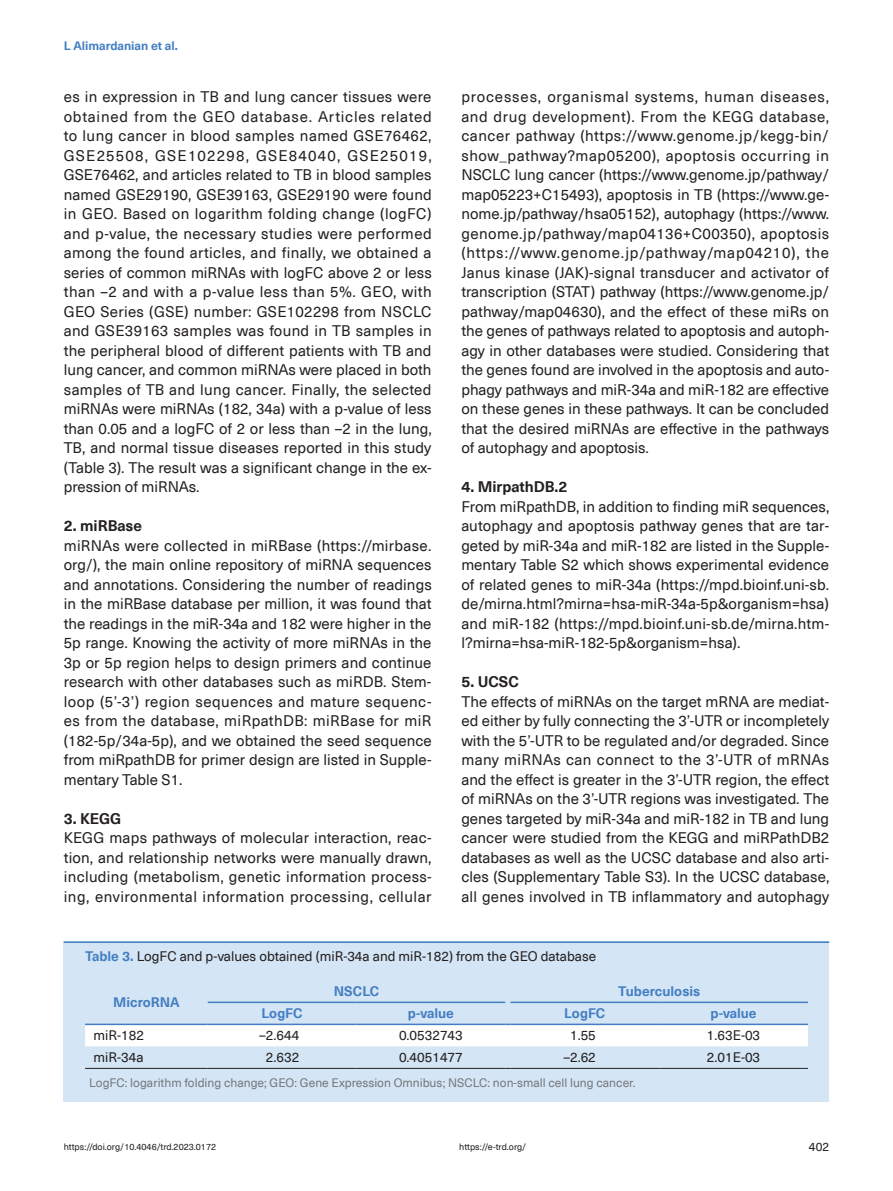
<style>
.page{position:relative;width:893px;height:1191px;background:#fff}
.page>*{position:absolute;margin:0;border:0;box-sizing:border-box;transform-origin:0 0}
.t1{font:15px/19.5px "Neue Haas Unica Pro";color:#231f20}
.t2{font:13.5px "Neue Haas Unica Pro";color:#231f20}
.t3{font:700 13.5px "Neue Haas Unica Pro";color:#437ec1}
.t4{font:12px "Neue Haas Unica Pro";color:#76787b}
.t5{font:700 12px "Neue Haas Unica Pro";color:#437ec1}
.t6{font:12px "Neue Haas Unica Pro";color:#231f20}
.t7{font:9px "Neue Haas Unica Pro";color:#231f20}
.s1{font-weight:700}
.s2{font-weight:700;color:#437ec1}
</style>
<div class="page">
<div style="left:64px;top:941px;width:765px;height:160px;background:#d4e5f5"></div>
<hr style="left:64px;top:941px;width:765px;height:2px;background:#437ec1">
<hr style="left:208px;top:1001px;width:148px;height:2px;background:#437ec1">
<hr style="left:356px;top:1001px;width:149px;height:2px;background:#437ec1">
<hr style="left:510px;top:1001px;width:149px;height:2px;background:#437ec1">
<hr style="left:659px;top:1001px;width:149px;height:2px;background:#437ec1">
<hr style="left:85px;top:1068px;width:123px;height:1px;background:#231f20">
<hr style="left:208px;top:1068px;width:148px;height:1px;background:#231f20">
<hr style="left:356px;top:1068px;width:149px;height:1px;background:#231f20">
<hr style="left:510px;top:1068px;width:149px;height:1px;background:#231f20">
<hr style="left:659px;top:1068px;width:149px;height:1px;background:#231f20">
<svg style="left:85px;top:1023px;width:723px;height:23px"></svg>
<hr style="left:510px;top:1023px;width:149px;height:2px;background:#437ec1">
<hr style="left:659px;top:1023px;width:149px;height:2px;background:#437ec1">
<p class="t5" style="left:64px;top:38px;width:116px">L Alimardanian et al.</p>
<p class="t1" style="left:64px;top:87px;width:370px;text-align:justify">es in expression in TB and lung cancer tissues were obtained from the GEO database. Articles related to lung cancer in blood samples named GSE76462, GSE25508, GSE102298, GSE84040, GSE25019, GSE76462, and articles related to TB in blood samples named GSE29190, GSE39163, GSE29190 were found in GEO. Based on logarithm folding change (logFC) and p-value, the necessary studies were performed among the found articles, and finally, we obtained a series of common miRNAs with logFC above 2 or less than –2 and with a p-value less than 5%. GEO, with GEO Series (GSE) number: GSE102298 from NSCLC and GSE39163 samples was found in TB samples in the peripheral blood of different patients with TB and lung cancer, and common miRNAs were placed in both samples of TB and lung cancer. Finally, the selected miRNAs were miRNAs (182, 34a) with a p-value of less than 0.05 and a logFC of 2 or less than –2 in the lung, TB, and normal tissue diseases reported in this study (Table 3). The result was a significant change in the ex&shy;pression of miRNAs.</p>
<p class="t1" style="left:64px;top:516px;width:369px"><span class="s1">2. miRBase<br></span>miRNAs were collected in miRBase (https://mirbase. org/), the main online repository of miRNA sequences and annotations. Considering the number of readings in the miRBase database per million, it was found that the readings in the miR-34a and 182 were higher in the 5p range. Knowing the activity of more miRNAs in the 3p or 5p region helps to design primers and continue research with other databases such as miRDB. Stem&shy;loop (5’-3’) region sequences and mature sequenc&shy;es from the database, miRpathDB: miRBase for miR (182-5p/34a-5p), and we obtained the seed sequence from miRpathDB for primer design are listed in Supple&shy;mentary Table S1.</p>
<p class="t1" style="left:64px;top:809px;width:369px"><span class="s1">3. KEGG<br></span>KEGG maps pathways of molecular interaction, reac&shy;tion, and relationship networks were manually drawn, including (metabolism, genetic information process&shy;ing, environmental information processing, cellular</p>
<p class="t1" style="left:461px;top:87px;width:369px;text-align:justify">processes, organismal systems, human diseases, and drug development). From the KEGG database, cancer pathway (https://www.genome.jp/kegg-bin/ show_pathway?map05200), apoptosis occurring in NSCLC lung cancer (https://www.genome.jp/pathway/ map05223+C15493), apoptosis in TB (https://www.ge&shy;nome.jp/pathway/hsa05152), autophagy (https://www. genome.jp/pathway/map04136+C00350), apoptosis (https://www.genome.jp/pathway/map04210), the Janus kinase (JAK)-signal transducer and activator of transcription (STAT) pathway (https://www.genome.jp/ pathway/map04630), and the effect of these miRs on the genes of pathways related to apoptosis and autoph&shy;agy in other databases were studied. Considering that the genes found are involved in the apoptosis and auto&shy;phagy pathways and miR-34a and miR-182 are effective on these genes in these pathways. It can be concluded that the desired miRNAs are effective in the pathways of autophagy and apoptosis.</p>
<p class="t1" style="left:461px;top:477px;width:369px"><span class="s1">4. MirpathDB.2<br></span>From miRpathDB, in addition to finding miR sequences, autophagy and apoptosis pathway genes that are tar&shy;geted by miR-34a and miR-182 are listed in the Supple&shy;mentary Table S2 which shows experimental evidence of related genes to miR-34a (https://mpd.bioinf.uni-sb. de/mirna.html?mirna=hsa-miR-34a-5p&amp;organism=hsa) and miR-182 (https://mpd.bioinf.uni-sb.de/mirna.htm&shy;l?mirna=hsa-miR-182-5p&amp;organism=hsa).</p>
<p class="t1" style="left:461px;top:672px;width:369px"><span class="s1">5. UCSC<br></span>The effects of miRNAs on the target mRNA are mediat&shy;ed either by fully connecting the 3’-UTR or incompletely with the 5’-UTR to be regulated and/or degraded. Since many miRNAs can connect to the 3’-UTR of mRNAs and the effect is greater in the 3’-UTR region, the effect of miRNAs on the 3’-UTR regions was investigated. The genes targeted by miR-34a and miR-182 in TB and lung cancer were studied from the KEGG and miRPathDB2 databases as well as the UCSC database and also arti&shy;cles (Supplementary Table S3). In the UCSC database, all genes involved in TB inflammatory and autophagy</p>
<p class="t2" style="left:85px;top:948px;width:513px"><span class="s2">Table 3.</span> LogFC and p-values obtained (miR-34a and miR-182) from the GEO database</p>
<p class="t3" style="left:113px;top:994px;width:68px">MicroRNA</p>
<p class="t3" style="left:334px;top:983px;width:47px">NSCLC</p>
<p class="t3" style="left:618px;top:983px;width:84px">Tuberculosis</p>
<p class="t3" style="left:262px;top:1005px;width:43px">LogFC</p>
<p class="t3" style="left:408px;top:1005px;width:48px">p-value</p>
<p class="t3" style="left:564px;top:1005px;width:43px">LogFC</p>
<p class="t3" style="left:710px;top:1005px;width:48px">p-value</p>
<p class="t2" style="left:94px;top:1027px;width:52px">miR-182</p>
<p class="t2" style="left:259px;top:1027px;width:42px">–2.644</p>
<p class="t2" style="left:399px;top:1027px;width:65px">0.0532743</p>
<p class="t2" style="left:570px;top:1027px;width:27px">1.55</p>
<p class="t2" style="left:707px;top:1027px;width:55px">1.63E-03</p>
<p class="t2" style="left:94px;top:1049px;width:51px">miR-34a</p>
<p class="t2" style="left:266px;top:1049px;width:35px">2.632</p>
<p class="t2" style="left:399px;top:1049px;width:65px">0.4051477</p>
<p class="t2" style="left:563px;top:1049px;width:34px">–2.62</p>
<p class="t2" style="left:707px;top:1049px;width:55px">2.01E-03</p>
<p class="t4" style="left:89px;top:1075px;width:548px">LogFC: logarithm folding change; GEO: Gene Expression Omnibus; NSCLC: non-small cell lung cancer.</p>
<p class="t7" style="left:64px;top:1141px;width:154px">https://doi.org/10.4046/trd.2023.0172</p>
<p class="t7" style="left:459px;top:1141px;width:69px">https://e-trd.org/</p>
<p class="t6" style="left:809px;top:1139px;width:22px">402</p>
</div>
